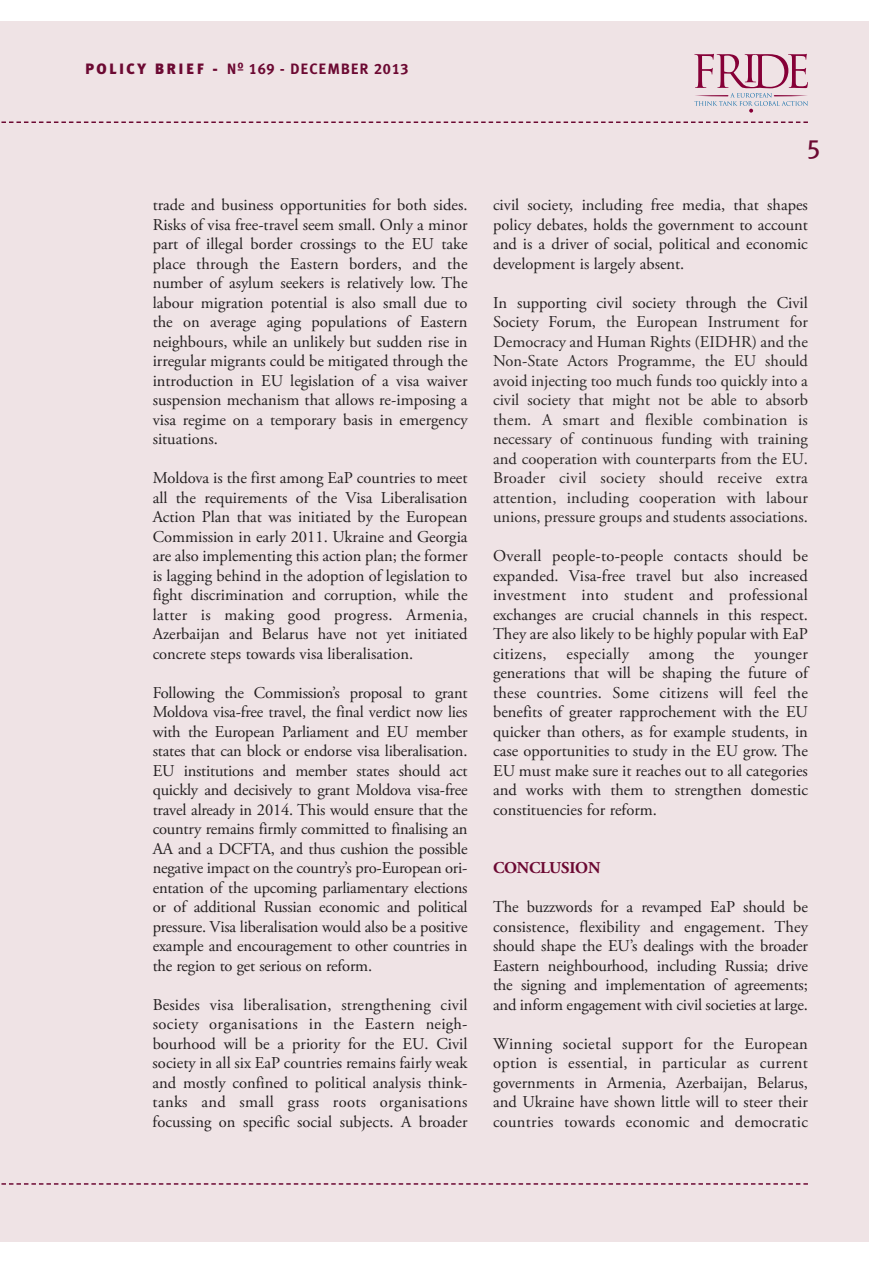
<style>
.page{position:relative;width:893px;height:1263px;background:#fff}
.page>*{position:absolute;margin:0;border:0;box-sizing:border-box;transform-origin:0 0}
.t1{font:27px "Meta Plus Book Caps";color:#6c0932}
.t2{font:16.5px/19.5px "Adobe Garamond Pro";color:#231f20;text-align:justify}
.t3{font:16.5px/19.5px "Adobe Garamond Pro";color:#2a2726;text-align:justify}
.t4{font:700 16.5px "Adobe Garamond Pro";letter-spacing:-.01em;color:#6c0932}
.t5{font:15px "Meta Plus Bold Caps";letter-spacing:.055em;color:#6c0932}
.s1{font-family:"Meta Plus";font-weight:900}
.s2{color:#231f20}
</style>
<div class="page">
<div style="left:0;top:22px;width:869px;height:1220px;background:#efe3e5"></div>
<svg style="left:694px;top:54px;width:114px;height:58px"></svg>
<svg style="left:1px;top:121px;width:807px;height:2px"></svg>
<svg style="left:1px;top:1183px;width:807px;height:2px"></svg>
<p class="t5" style="left:85px;top:60px;width:325px"><span class="s1">POLICY BRIEF -</span> Nº 169 - DECEMBER 2013</p>
<p class="t2" style="left:153px;top:196px;width:316px">trade and business opportunities for both sides.<br>Risks of visa free-travel seem small. Only a minor part of illegal border crossings to the EU take place through the Eastern borders, and the number of asylum seekers is relatively low. The labour migration potential is also small due to the on average aging populations of Eastern neighbours, while an unlikely but sudden rise in irregular migrants could be mitigated through the introduction in EU legislation of a visa waiver suspension mechanism that allows re-imposing a visa regime on a temporary basis in emergency situations.</p>
<p class="t2" style="left:153px;top:469px;width:316px">Moldova is the first among EaP countries to meet all the requirements of the Visa Liberalisation Action Plan that was initiated by the European Commission in early 2011. Ukraine and Georgia are also implementing this action plan; the former is lagging behind in the adoption of legislation to fight discrimination and corruption, while the latter is making good progress. Armenia, Azerbaijan and Belarus have not yet initiated concrete steps towards visa liberalisation.</p>
<p class="t2" style="left:153px;top:684px;width:316px">Following the Commission’s proposal to grant Moldova visa-free travel, the final verdict now lies with the European Parliament and EU member states that can block or endorse visa liberalisation.<br>EU institutions and member states should act quickly and decisively to grant Moldova visa-free travel already in 2014. This would ensure that the country remains firmly committed to finalising an AA and a DCFTA, and thus cushion the possible negative impact on the country’s pro-European ori&shy;entation of the upcoming parliamentary elections or of additional Russian economic and political pressure. Visa liberalisation would also be a positive example and encouragement to other countries in the region to get serious on reform.</p>
<p class="t2" style="left:153px;top:996px;width:316px">Besides visa liberalisation, strengthening civil society organisations in the Eastern neigh&shy;bourhood will be a priority for the EU. Civil society in all six EaP countries remains fairly weak and mostly confined to political analysis think&shy;tanks and small grass roots organisations focussing on specific social subjects. A broader</p>
<h1 class="t1" style="left:806px;top:133px;width:16px">5</h1>
<p class="t2" style="left:493px;top:196px;width:316px">civil society, including free media, that shapes policy debates, holds the government to account and is a driver of social, political and economic development is largely absent.</p>
<p class="t3" style="left:493px;top:294px;width:316px"><span class="s2">In supporting civil society through the Civil Society Forum,</span> the European Instrument for Democracy and Human Rights (EIDHR) and the Non-State Actors Programme, the EU should avoid injecting too much funds too quickly into a civil society that might not be able to absorb them. A smart and flexible combination is necessary of continuous funding with training and cooperation with counterparts from the EU.<br>Broader civil society should receive extra attention, including cooperation with labour unions, pressure groups and students associations.</p>
<p class="t2" style="left:493px;top:547px;width:316px">Overall people-to-people contacts should be expanded. Visa-free travel but also increased investment into student and professional exchanges are crucial channels in this respect.<br>They are also likely to be highly popular with EaP citizens, especially among the younger generations that will be shaping the future of these countries. Some citizens will feel the benefits of greater rapprochement with the EU quicker than others, as for example students, in case opportunities to study in the EU grow. The EU must make sure it reaches out to all categories and works with them to strengthen domestic constituencies for reform.</p>
<p class="t4" style="left:493px;top:861px;width:109px">CONCLUSION</p>
<p class="t2" style="left:493px;top:898px;width:316px">The buzzwords for a revamped EaP should be consistence, flexibility and engagement. They should shape the EU’s dealings with the broader Eastern neighbourhood, including Russia; drive the signing and implementation of agreements; and inform engagement with civil societies at large.</p>
<p class="t2" style="left:493px;top:1035px;width:316px">Winning societal support for the European option is essential, in particular as current governments in Armenia, Azerbaijan, Belarus, and Ukraine have shown little will to steer their countries towards economic and democratic</p>
</div>
